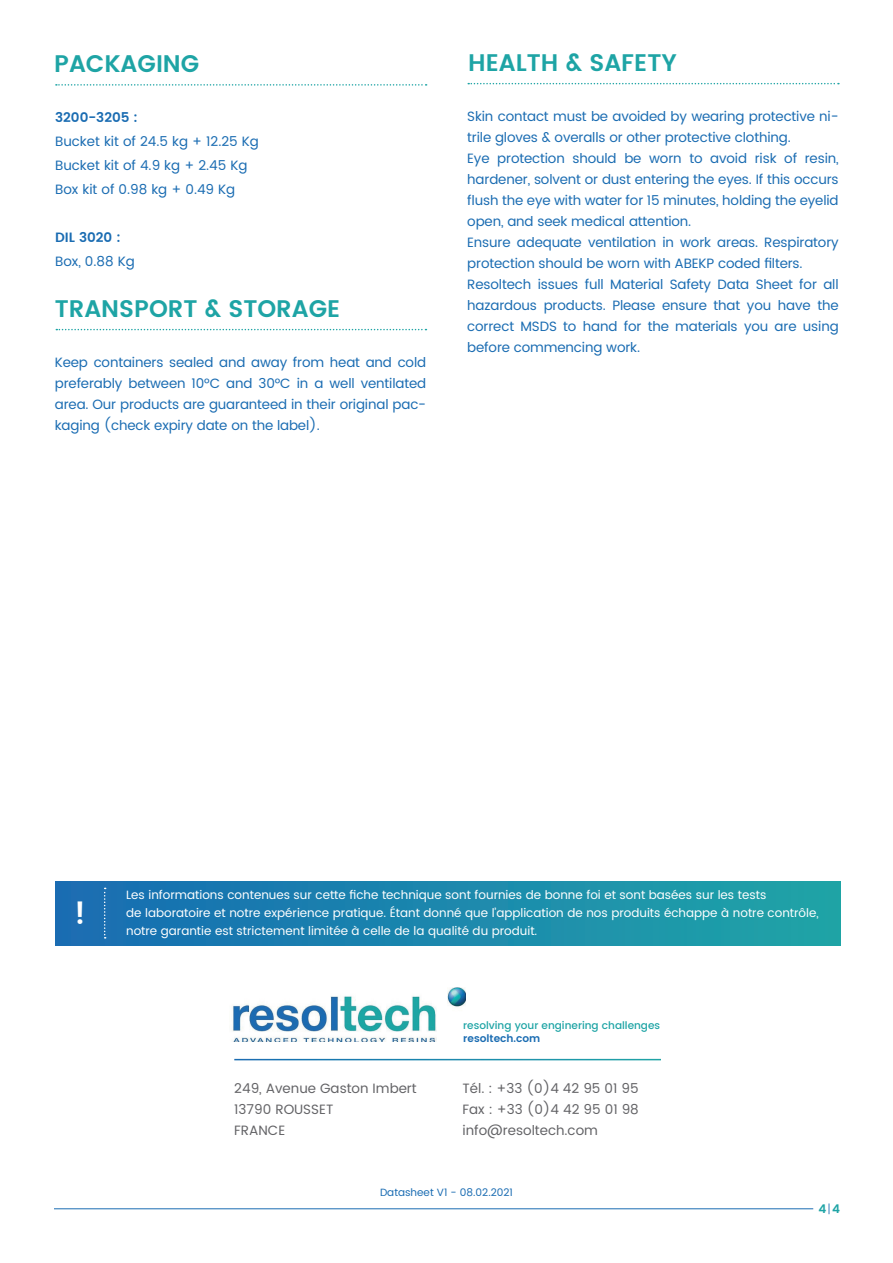
<style>
.page{position:relative;width:893px;height:1263px;background:#fff}
.page>*{position:absolute;margin:0;border:0;box-sizing:border-box;transform-origin:0 0}
.t1{font:600 30px "Poppins";color:#fff}
.t2{font:600 24px "Poppins";color:#1ea4a5}
.t3{font:13.5px/21px "Poppins";letter-spacing:-.01em;color:#1a6cb2}
.t4{font:13.5px/21px "Poppins";color:#636366}
.t5{font:600 13.5px "Poppins";color:#1a6cb2}
.t6{font:12px/18px "Poppins";color:#fff}
.t7{font:600 12px "Poppins";color:#1ea4a5}
.t8{font:500 10.5px "Poppins";color:#1ea4a5}
.t9{font:10.5px "Poppins";color:#1a6cb2}
.t10{font:600 10.5px "Poppins";color:#1a6cb2}
.s1{font-weight:300;color:#1a6cb2}
</style>
<div class="page">
<hr style="left:54px;top:1208px;width:759px;height:1px;background:#1a6cb2">
<svg style="left:56px;top:84px;width:371px;height:2px"></svg>
<div style="left:55px;top:881px;width:785px;height:64px;background:linear-gradient(to right,#186cb2,#20a4a7)"></div>
<svg style="left:104px;top:888px;width:2px;height:50px"></svg>
<img style="left:232px;top:988px;width:234px;height:53px">
<svg style="left:468px;top:83px;width:371px;height:1px"></svg>
<svg style="left:56px;top:329px;width:370px;height:1px"></svg>
<h2 class="t2" style="left:54px;top:46px;width:147px">PACKAGING</h2>
<p class="t5" style="left:55px;top:107px;width:84px">3200-3205 :</p>
<p class="t3" style="left:55px;top:130px;width:205px;line-height:24px">Bucket kit of 24.5 kg + 12.25 Kg<br>Bucket kit of 4.9 kg + 2.45 Kg<br>Box kit of 0.98 kg + 0.49 Kg</p>
<p class="t5" style="left:55px;top:227px;width:67px">DIL 3020 :</p>
<p class="t3" style="left:55px;top:251px;width:81px">Box, 0.88 Kg</p>
<h2 class="t2" style="left:55px;top:290px;width:287px">TRANSPORT &amp; STORAGE</h2>
<p class="t3" style="left:55px;top:352px;width:373px;text-align:justify">Keep containers sealed and away from heat and cold preferably between 10°C and 30°C in a well ventilated area. Our products are guaranteed in their original pac&shy;kaging (check expiry date on the label).</p>
<h2 class="t2" style="left:468px;top:44px;width:210px">HEALTH &amp; SAFETY</h2>
<p class="t3" style="left:467px;top:106px;width:373px">Skin contact must be avoided by wearing protective ni&shy;trile gloves &amp; overalls or other protective clothing.<br>Eye protection should be worn to avoid risk of resin, hardener, solvent or dust entering the eyes. If this occurs flush the eye with water for 15 minutes, holding the eyelid open, and seek medical attention.<br>Ensure adequate ventilation in work areas. Respiratory protection should be worn with ABEKP coded filters.<br>Resoltech issues full Material Safety Data Sheet for all hazardous products. Please ensure that you have the correct MSDS to hand for the materials you are using before commencing work.</p>
<h1 class="t1" style="left:74px;top:890px;width:14px">!</h1>
<p class="t6" style="left:126px;top:886px;width:694px">Les informations contenues sur cette fiche technique sont fournies de bonne foi et sont basées sur les tests<br>de laboratoire et notre expérience pratique. Étant donné que l’application de nos produits échappe à notre contrôle, notre garantie est strictement limitée à celle de la qualité du produit.</p>
<p class="t8" style="left:463px;top:1017px;width:198px">resolving your enginering challenges</p>
<p class="t10" style="left:463px;top:1030px;width:79px">resoltech.com</p>
<p class="t4" style="left:234px;top:1078px;width:184px">249, Avenue Gaston Imbert<br>13790 ROUSSET<br>FRANCE</p>
<p class="t4" style="left:462px;top:1078px;width:178px;text-align:justify">Tél. : +33 (0)4 42 95 01 95<br>Fax : +33 (0)4 42 95 01 98 info@resoltech.com</p>
<p class="t9" style="left:380px;top:1185px;width:134px">Datasheet V1 - 08.02.2021</p>
<p class="t7" style="left:818px;top:1200px;width:23px">4<span class="s1">|</span>4</p>
</div>
